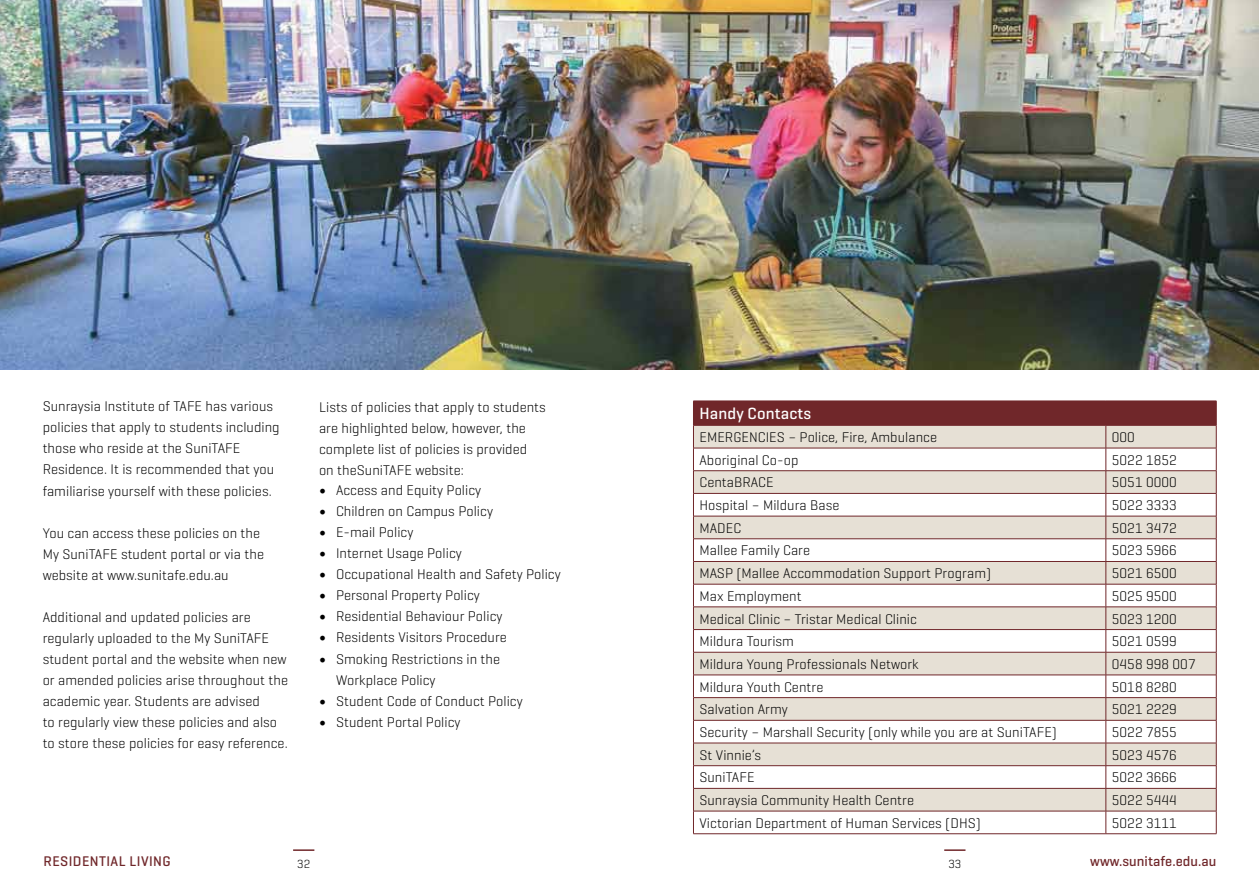
<style>
.page{position:relative;width:1259px;height:893px;background:#fff}
.page>*{position:absolute;margin:0;border:0;box-sizing:border-box;transform-origin:0 0}
.t1{font:500 16.5px "Geogrotesque";letter-spacing:.01em;color:#fff}
.t2{font:300 14.25px/21px "Geogrotesque";letter-spacing:.005em;color:#000}
.t3{font:500 14.25px "Geogrotesque";letter-spacing:.005em;color:#70272a}
.t4{font:500 14.25px "Geogrotesque";letter-spacing:.03em;color:#70272a}
.t5{font:300 12px "Geogrotesque";color:#000}
.s1{font-family:"Minion Pro";font-weight:400;font-size:18px}
</style>
<div class="page">
<img style="left:0;top:0;width:1259px;height:370px">
<svg style="left:693px;top:401px;width:524px;height:432px"></svg>
<hr style="left:693px;top:833px;width:413px;height:1px;background:#70272a">
<hr style="left:1106px;top:833px;width:110px;height:1px;background:#70272a">
<hr style="left:293px;top:849px;width:21px;height:2px;background:#70272a">
<hr style="left:944px;top:849px;width:21px;height:2px;background:#70272a">
<p class="t2" style="left:43px;top:396px;width:238px">Sunraysia Institute of TAFE has various policies that apply to students including those who reside at the SuniTAFE Residence. It is recommended that you familiarise yourself with these policies.</p>
<p class="t2" style="left:43px;top:522px;width:223px">You can access these policies on the<br>My SuniTAFE student portal or via the website at www.sunitafe.edu.au</p>
<p class="t2" style="left:43px;top:606px;width:247px">Additional and updated policies are regularly uploaded to the My SuniTAFE student portal and the website when new or amended policies arise throughout the academic year. Students are advised<br>to regularly view these policies and also to store these policies for easy reference.</p>
<p class="t2" style="left:319px;top:396px;width:228px">Lists of policies that apply to students are highlighted below, however, the complete list of policies is provided<br>on theSuniTAFE website:</p>
<p class="t2" style="left:319px;top:480px;width:164px"><span class="s1">•</span> Access and Equity Policy</p>
<p class="t2" style="left:319px;top:501px;width:175px"><span class="s1">•</span> Children on Campus Policy</p>
<p class="t2" style="left:319px;top:522px;width:96px"><span class="s1">•</span> E-mail Policy</p>
<p class="t2" style="left:319px;top:543px;width:144px"><span class="s1">•</span> Internet Usage Policy</p>
<p class="t2" style="left:319px;top:564px;width:243px"><span class="s1">•</span> Occupational Health and Safety Policy</p>
<p class="t2" style="left:319px;top:585px;width:162px"><span class="s1">•</span> Personal Property Policy</p>
<p class="t2" style="left:319px;top:606px;width:185px"><span class="s1">•</span> Residential Behaviour Policy</p>
<p class="t2" style="left:319px;top:627px;width:189px"><span class="s1">•</span> Residents Visitors Procedure</p>
<p class="t2" style="left:336px;top:648px;width:166px;text-indent:-17px"><span class="s1">•</span> Smoking Restrictions in the<br>Workplace Policy</p>
<p class="t2" style="left:319px;top:690px;width:205px"><span class="s1">•</span> Student Code of Conduct Policy</p>
<p class="t2" style="left:319px;top:711px;width:143px"><span class="s1">•</span> Student Portal Policy</p>
<p class="t1" style="left:699px;top:403px;width:113px">Handy Contacts</p>
<p class="t2" style="left:699px;top:426px;width:239px">EMERGENCIES – Police, Fire, Ambulance</p>
<p class="t2" style="left:1112px;top:426px;width:25px">000</p>
<p class="t2" style="left:699px;top:449px;width:100px">Aboriginal Co-op</p>
<p class="t2" style="left:1112px;top:449px;width:66px">5022 1852</p>
<p class="t2" style="left:699px;top:472px;width:76px">CentaBRACE</p>
<p class="t2" style="left:1112px;top:472px;width:66px">5051 0000</p>
<p class="t2" style="left:699px;top:494px;width:141px">Hospital – Mildura Base</p>
<p class="t2" style="left:1112px;top:494px;width:66px">5022 3333</p>
<p class="t2" style="left:699px;top:517px;width:43px">MADEC</p>
<p class="t2" style="left:1112px;top:517px;width:66px">5021 3472</p>
<p class="t2" style="left:699px;top:540px;width:112px">Mallee Family Care</p>
<p class="t2" style="left:1112px;top:540px;width:66px">5023 5966</p>
<p class="t2" style="left:699px;top:562px;width:293px">MASP (Mallee Accommodation Support Program)</p>
<p class="t2" style="left:1112px;top:562px;width:66px">5021 6500</p>
<p class="t2" style="left:699px;top:585px;width:104px">Max Employment</p>
<p class="t2" style="left:1112px;top:585px;width:66px">5025 9500</p>
<p class="t2" style="left:699px;top:608px;width:219px">Medical Clinic – Tristar Medical Clinic</p>
<p class="t2" style="left:1112px;top:608px;width:66px">5023 1200</p>
<p class="t2" style="left:699px;top:630px;width:96px">Mildura Tourism</p>
<p class="t2" style="left:1112px;top:630px;width:66px">5021 0599</p>
<p class="t2" style="left:699px;top:653px;width:221px">Mildura Young Professionals Network</p>
<p class="t2" style="left:1112px;top:653px;width:85px">0458 998 007</p>
<p class="t2" style="left:699px;top:676px;width:125px">Mildura Youth Centre</p>
<p class="t2" style="left:1112px;top:676px;width:66px">5018 8280</p>
<p class="t2" style="left:699px;top:698px;width:90px">Salvation Army</p>
<p class="t2" style="left:1112px;top:698px;width:66px">5021 2229</p>
<p class="t2" style="left:699px;top:721px;width:359px">Security – Marshall Security (only while you are at SuniTAFE)</p>
<p class="t2" style="left:1112px;top:721px;width:66px">5022 7855</p>
<p class="t2" style="left:699px;top:744px;width:63px">St Vinnie’s</p>
<p class="t2" style="left:1112px;top:744px;width:66px">5023 4576</p>
<p class="t2" style="left:699px;top:766px;width:57px">SuniTAFE</p>
<p class="t2" style="left:1112px;top:766px;width:66px">5022 3666</p>
<p class="t2" style="left:699px;top:789px;width:216px">Sunraysia Community Health Centre</p>
<p class="t2" style="left:1112px;top:789px;width:66px">5022 5444</p>
<p class="t2" style="left:699px;top:812px;width:283px">Victorian Department of Human Services (DHS)</p>
<p class="t2" style="left:1112px;top:812px;width:66px">5022 3111</p>
<p class="t4" style="left:44px;top:853px;width:129px">RESIDENTIAL LIVING</p>
<p class="t5" style="left:297px;top:857px;width:14px">32</p>
<p class="t5" style="left:948px;top:857px;width:14px">33</p>
<p class="t3" style="left:1090px;top:853px;width:128px">www.sunitafe.edu.au</p>
</div>
